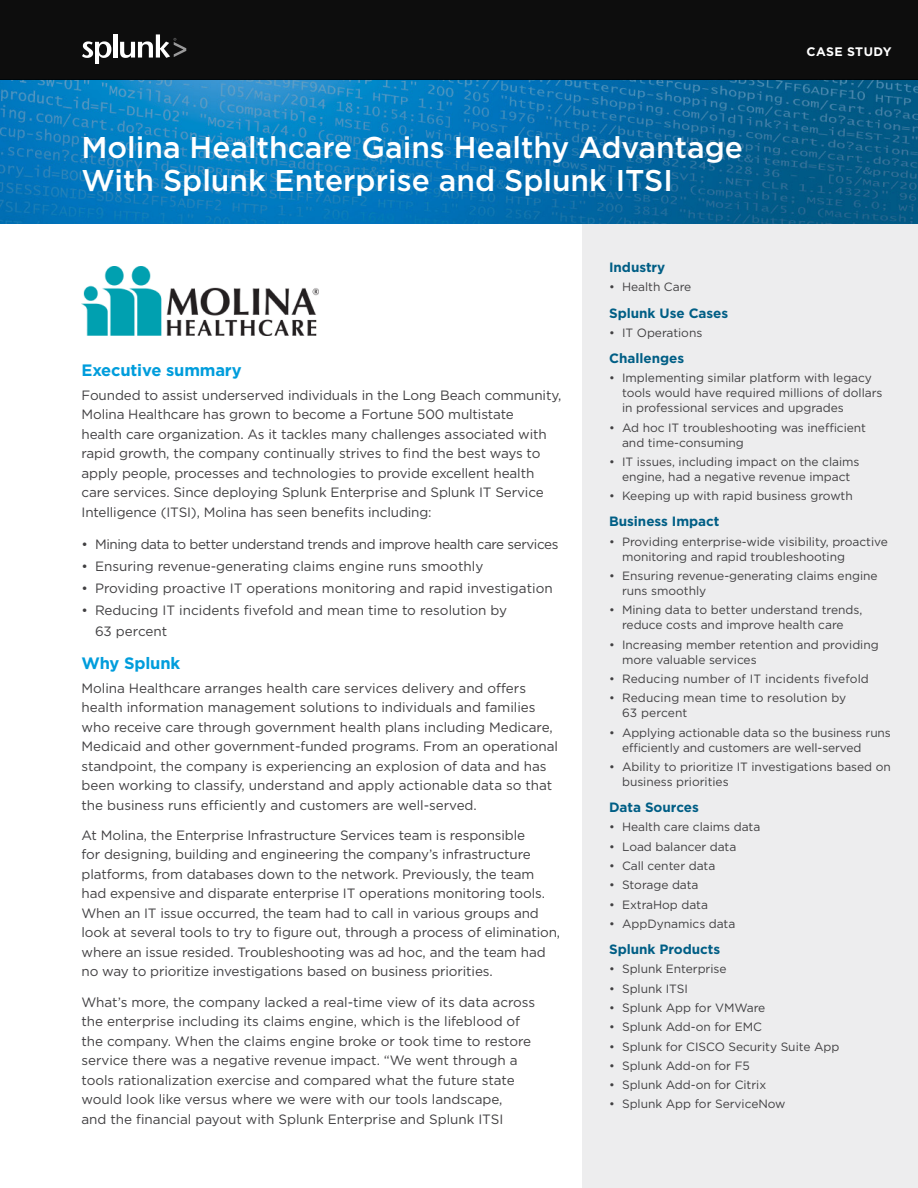
<style>
.page{position:relative;width:918px;height:1188px;background:#fff}
.page>*{position:absolute;margin:0;border:0;box-sizing:border-box;transform-origin:0 0}
.t1{font:500 30px/33px "Gotham";color:#fff}
.Blue_Subheads{font:700 16.5px "Gotham";letter-spacing:-.01em;color:#009ddc}
.Body_Text{font:13.5px/19.5px "Gotham";letter-spacing:-.01em;color:#414042}
.Sidebar_Subheads{font:700 13.5px "Gotham";letter-spacing:-.005em;color:#005e85}
.Body_Text-2{font:13.5px "Gotham";letter-spacing:-.03em;color:#414042}
.t2{font:700 12.3px "Gotham";letter-spacing:.03em;color:#fff}
.t3{font:12px/15px "Gotham";letter-spacing:-.005em;color:#414042}
</style>
<div class="page">
<div style="left:582px;top:224px;width:336px;height:964px;background:#ededee"></div>
<img style="left:0;top:80px;width:918px;height:144px">
<div style="left:0;top:0;width:918px;height:80px;background:#0d0d0d"></div>
<svg style="left:82px;top:41px;width:29px;height:23px"></svg>
<hr style="left:113px;top:34px;width:4px;height:24px;background:#fff">
<svg style="left:120px;top:34px;width:66px;height:24px"></svg>
<img style="left:82px;top:266px;width:237px;height:69px">
<h1 class="t1" style="left:82px;top:131px;width:663px">Molina Healthcare Gains Healthy Advantage<br>With Splunk Enterprise and Splunk ITSI</h1>
<p class="t2" style="left:807px;top:43px;width:86px">CASE STUDY</p>
<p class="Blue_Subheads" style="left:82px;top:359px;width:162px">Executive summary</p>
<p class="Body_Text" style="left:82px;top:385px;width:481px">Founded to assist underserved individuals in the Long Beach community, Molina Healthcare has grown to become a Fortune 500 multistate<br>health care organization. As it tackles many challenges associated with rapid growth, the company continually strives to find the best ways to apply people, processes and technologies to provide excellent health care services. Since deploying Splunk Enterprise and Splunk IT Service Intelligence (ITSI), Molina has seen benefits including:</p>
<p class="Body_Text-2" style="left:82px;top:535px;width:479px">• Mining data to better understand trends and improve health care services</p>
<p class="Body_Text" style="left:82px;top:556px;width:403px">• Ensuring revenue-generating claims engine runs smoothly</p>
<p class="Body_Text" style="left:82px;top:578px;width:473px">• Providing proactive IT operations monitoring and rapid investigation</p>
<p class="Body_Text" style="left:95px;top:599px;width:414px;line-height:21px;text-indent:-14px">• Reducing IT incidents fivefold and mean time to resolution by<br>63 percent</p>
<p class="Blue_Subheads" style="left:82px;top:652px;width:100px">Why Splunk</p>
<p class="Body_Text" style="left:82px;top:678px;width:478px">Molina Healthcare arranges health care services delivery and offers health information management solutions to individuals and families who receive care through government health plans including Medicare, Medicaid and other government-funded programs. From an operational standpoint, the company is experiencing an explosion of data and has been working to classify, understand and apply actionable data so that the business runs efficiently and customers are well-served.</p>
<p class="Body_Text" style="left:82px;top:825px;width:480px">At Molina, the Enterprise Infrastructure Services team is responsible<br>for designing, building and engineering the company’s infrastructure platforms, from databases down to the network. Previously, the team had expensive and disparate enterprise IT operations monitoring tools.<br>When an IT issue occurred, the team had to call in various groups and look at several tools to try to figure out, through a process of elimination, where an issue resided. Troubleshooting was ad hoc, and the team had no way to prioritize investigations based on business priorities.</p>
<p class="Body_Text" style="left:82px;top:992px;width:455px">What’s more, the company lacked a real-time view of its data across the enterprise including its claims engine, which is the lifeblood of the company. When the claims engine broke or took time to restore service there was a negative revenue impact. “We went through a tools rationalization exercise and compared what the future state would look like versus where we were with our tools landscape,<br>and the financial payout with Splunk Enterprise and Splunk ITSI</p>
<p class="Sidebar_Subheads" style="left:609px;top:258px;width:58px">Industry</p>
<p class="t3" style="left:609px;top:279px;width:84px">• Health Care</p>
<p class="Sidebar_Subheads" style="left:609px;top:304px;width:121px">Splunk Use Cases</p>
<p class="t3" style="left:609px;top:325px;width:95px">• IT Operations</p>
<p class="Sidebar_Subheads" style="left:609px;top:349px;width:77px">Challenges</p>
<p class="t3" style="left:622px;top:370px;width:262px;text-indent:-13px">• Implementing similar platform with legacy tools would have required millions of dollars in professional services and upgrades</p>
<p class="t3" style="left:622px;top:420px;width:246px;text-indent:-13px">• Ad hoc IT troubleshooting was inefficient and time-consuming</p>
<p class="t3" style="left:609px;top:454px;width:252px;text-align:center">• IT issues, including impact on the claims engine, had a negative revenue impact</p>
<p class="t3" style="left:609px;top:488px;width:245px">• Keeping up with rapid business growth</p>
<p class="Sidebar_Subheads" style="left:609px;top:513px;width:112px">Business Impact</p>
<p class="t3" style="left:622px;top:534px;width:267px;text-indent:-13px">• Providing enterprise-wide visibility, proactive monitoring and rapid troubleshooting</p>
<p class="t3" style="left:622px;top:568px;width:257px;text-indent:-13px">• Ensuring revenue-generating claims engine runs smoothly</p>
<p class="t3" style="left:609px;top:602px;width:255px;text-align:center">• Mining data to better understand trends, reduce costs and improve health care</p>
<p class="t3" style="left:622px;top:637px;width:258px;text-indent:-13px">• Increasing member retention and providing more valuable services</p>
<p class="t3" style="left:609px;top:671px;width:261px">• Reducing number of IT incidents fivefold</p>
<p class="t3" style="left:622px;top:690px;width:226px;text-indent:-13px">• Reducing mean time to resolution by<br>63 percent</p>
<p class="t3" style="left:622px;top:725px;width:270px;text-indent:-13px">• Applying actionable data so the business runs efficiently and customers are well-served</p>
<p class="t3" style="left:622px;top:759px;width:270px;text-indent:-13px">• Ability to prioritize IT investigations based on business priorities</p>
<p class="Sidebar_Subheads" style="left:609px;top:798px;width:91px">Data Sources</p>
<p class="t3" style="left:609px;top:819px;width:153px">• Health care claims data</p>
<p class="t3" style="left:609px;top:839px;width:129px">• Load balancer data</p>
<p class="t3" style="left:609px;top:858px;width:108px">• Call center data</p>
<p class="t3" style="left:609px;top:877px;width:91px">• Storage data</p>
<p class="t3" style="left:609px;top:897px;width:100px">• ExtraHop data</p>
<p class="t3" style="left:609px;top:916px;width:128px">• AppDynamics data</p>
<p class="Sidebar_Subheads" style="left:609px;top:940px;width:113px">Splunk Products</p>
<p class="t3" style="left:609px;top:961px;width:119px">• Splunk Enterprise</p>
<p class="t3" style="left:609px;top:981px;width:80px">• Splunk ITSI</p>
<p class="t3" style="left:609px;top:1000px;width:158px">• Splunk App for VMWare</p>
<p class="t3" style="left:609px;top:1019px;width:154px">• Splunk Add-on for EMC</p>
<p class="t3" style="left:609px;top:1039px;width:232px">• Splunk for CISCO Security Suite App</p>
<p class="t3" style="left:609px;top:1058px;width:142px">• Splunk Add-on for F5</p>
<p class="t3" style="left:609px;top:1077px;width:159px">• Splunk Add-on for Citrix</p>
<p class="t3" style="left:609px;top:1096px;width:178px">• Splunk App for ServiceNow</p>
</div>
